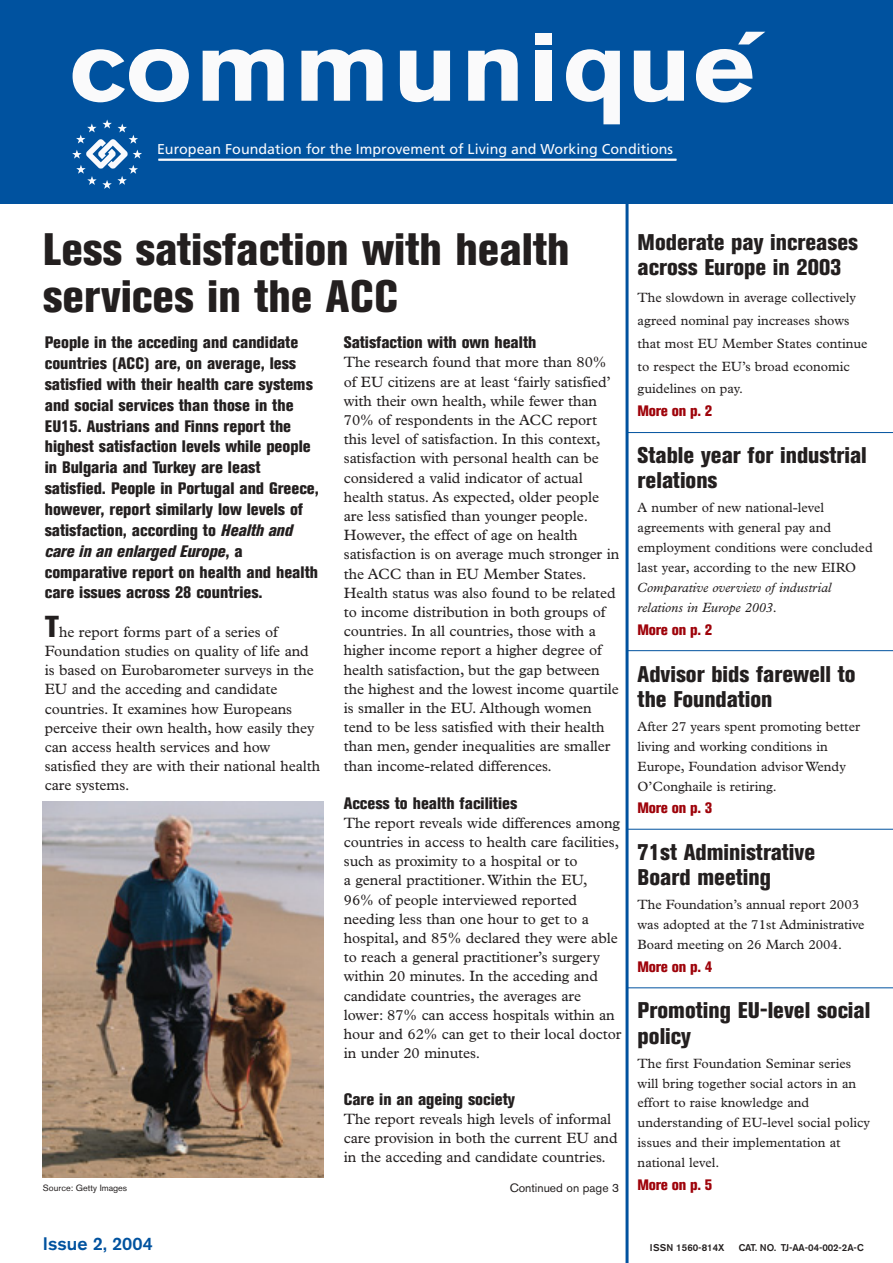
<style>
.page{position:relative;width:893px;height:1263px;background:#fff}
.page>*{position:absolute;margin:0;border:0;box-sizing:border-box;transform-origin:0 0}
.t1{font:800 condensed 45px/46.5px "Akzidenz Grotesk BE";color:#231f1f}
.t2{font:800 condensed 22.5px/25.3px "Akzidenz Grotesk BE";color:#231f1f}
.t3{font:500 18px "Akzidenz Grotesk BE";color:#00529f}
.t4{font:800 condensed 16.5px/20.9px "Akzidenz Grotesk BE";color:#231f1f}
.t5{font:15px/19.2px "Plantin";letter-spacing:-.005em;color:#231f1f}
.t6{font:800 condensed 15px "Akzidenz Grotesk BE";letter-spacing:-.02em;color:#9e030a}
.t7{font:14.25px "Frutiger";color:#f9fafd}
.t8{font:13.5px/20px "Plantin";color:#231f1f}
.t9{font:italic 13.5px/20.1px "Plantin";color:#231f1f}
.t10{font:12px "Akzidenz Grotesk BE";color:#231f1f}
.t11{font:500 9.75px "Akzidenz Grotesk BE";color:#231f1f}
.t12{font:9px "Akzidenz Grotesk BE";color:#231f1f}
.s1{font-style:normal}
.s2{font-style:italic}
.s3{font-family:"Akzidenz Grotesk BE";font-weight:800;font-stretch:condensed;font-size:30px}
.s4{font-weight:800;font-stretch:condensed;font-size:15px;color:#9e030a}
</style>
<div class="page">
<hr style="left:625px;top:140px;width:3px;height:1123px;background:#00529f">
<hr style="left:627px;top:432px;width:265px;height:1px;background:#00529f">
<div style="left:0;top:0;width:892px;height:204px;background:#00529f"></div>
<svg style="left:73px;top:49px;width:116px;height:53px"></svg>
<svg style="left:203px;top:49px;width:81px;height:52px"></svg>
<svg style="left:301px;top:49px;width:81px;height:52px"></svg>
<svg style="left:400px;top:51px;width:50px;height:51px"></svg>
<svg style="left:633px;top:51px;width:51px;height:51px"></svg>
<svg style="left:468px;top:49px;width:49px;height:52px"></svg>
<div style="left:536px;top:33px;width:16px;height:11px;background:#fafafb"></div>
<div style="left:536px;top:51px;width:16px;height:50px;background:#fafafb"></div>
<svg style="left:566px;top:49px;width:54px;height:75px"></svg>
<div style="left:582px;top:60px;width:22px;height:31px;background:#00529f;border-radius:50%"></div>
<svg style="left:696px;top:32px;width:69px;height:71px"></svg>
<svg style="left:72px;top:120px;width:70px;height:69px"></svg>
<hr style="left:158px;top:159px;width:518px;height:2px;background:#f9fafd">
<hr style="left:626px;top:650px;width:266px;height:1px;background:#00529f">
<hr style="left:626px;top:829px;width:266px;height:1px;background:#00529f">
<hr style="left:626px;top:987px;width:266px;height:1px;background:#00529f">
<img style="left:43px;top:801px;width:281px;height:377px">
<p class="t7" style="left:157px;top:144px;width:517px">European Foundation for the Improvement of Living and Working Conditions</p>
<h1 class="t1" style="left:43px;top:231px;width:528px">Less satisfaction with health services in the ACC</h1>
<h2 class="t2" style="left:637px;top:232px;width:222px">Moderate pay increases across Europe in 2003</h2>
<p class="t8" style="left:637px;top:288px;width:231px;line-height:22.8px">The slowdown in average collectively agreed nominal pay increases shows that most EU Member States continue to respect the EU’s broad economic guidelines on pay.</p>
<p class="t6" style="left:637px;top:406px;width:76px">More on p. 2</p>
<h2 class="t2" style="left:637px;top:444px;width:231px">Stable year for industrial relations</h2>
<p class="t8" style="left:637px;top:499px;width:236px">A number of new national-level agreements with general pay and employment conditions were concluded last year, according to the new EIRO</p>
<p class="t9" style="left:637px;top:579px;width:195px">Comparative overview of industrial relations in Europe 2003<span class="s1">.</span></p>
<p class="t6" style="left:637px;top:624px;width:76px">More on p. 2</p>
<h2 class="t2" style="left:637px;top:663px;width:219px">Advisor bids farewell to the Foundation</h2>
<p class="t8" style="left:637px;top:718px;width:224px">After 27 years spent promoting better living and working conditions in<br>Europe, Foundation advisor Wendy<br>O’Conghaile is retiring.</p>
<p class="t6" style="left:637px;top:803px;width:76px">More on p. 3</p>
<h2 class="t2" style="left:637px;top:841px;width:179px">71st Administrative<br>Board meeting</h2>
<p class="t8" style="left:637px;top:896px;width:228px">The Foundation’s annual report 2003 was adopted at the 71st Administrative<br>Board meeting on 26 March 2004.</p>
<p class="t6" style="left:637px;top:961px;width:76px">More on p. 4</p>
<h2 class="t2" style="left:637px;top:1000px;width:234px">Promoting EU-level social policy</h2>
<p class="t8" style="left:637px;top:1054px;width:234px">The first Foundation Seminar series will bring together social actors in an effort to raise knowledge and understanding of EU-level social policy issues and their implementation at national level.</p>
<p class="t4" style="left:344px;top:334px;width:194px">Satisfaction with own health</p>
<p class="t5" style="left:344px;top:354px;width:277px">The research found that more than 80% of EU citizens are at least ‘fairly satisfied’ with their own health, while fewer than 70% of respondents in the ACC report this level of satisfaction. In this context, satisfaction with personal health can be considered a valid indicator of actual health status. As expected, older people are less satisfied than younger people.<br>However, the effect of age on health satisfaction is on average much stronger in the ACC than in EU Member States.<br>Health status was also found to be related to income distribution in both groups of countries. In all countries, those with a higher income report a higher degree of health satisfaction, but the gap between the highest and the lowest income quartile is smaller in the EU. Although women tend to be less satisfied with their health than men, gender inequalities are smaller than income-related differences.</p>
<p class="t4" style="left:344px;top:794px;width:175px">Access to health facilities</p>
<p class="t5" style="left:344px;top:814px;width:279px">The report reveals wide differences among countries in access to health care facilities, such as proximity to a hospital or to<br>a general practitioner.Within the EU,<br>96% of people interviewed reported needing less than one hour to get to a hospital, and 85% declared they were able to reach a general practitioner’s surgery within 20 minutes. In the acceding and candidate countries, the averages are lower: 87% can access hospitals within an hour and 62% can get to their local doctor in under 20 minutes.</p>
<p class="t4" style="left:344px;top:1090px;width:173px">Care in an ageing society</p>
<p class="t5" style="left:344px;top:1111px;width:275px">The report reveals high levels of informal care provision in both the current EU and in the acceding and candidate countries.</p>
<p class="t4" style="left:45px;top:334px;width:276px">People in the acceding and candidate countries (ACC) are, on average, less satisfied with their health care systems and social services than those in the EU15. Austrians and Finns report the highest satisfaction levels while people in Bulgaria and Turkey are least satisfied. People in Portugal and Greece, however, report similarly low levels of satisfaction, according to <span class="s2">Health and care in an enlarged Europe</span>, a comparative report on health and health care issues across 28 countries.</p>
<p class="t5" style="left:45px;top:623px;width:277px"><span class="s3">T</span>he report forms part of a series of Foundation studies on quality of life and is based on Eurobarometer surveys in the EU and the acceding and candidate countries. It examines how Europeans perceive their own health, how easily they can access health services and how satisfied they are with their national health care systems.</p>
<p class="t12" style="left:43px;top:1185px;width:86px">Source: Getty Images</p>
<p class="t10" style="left:509px;top:1183px;width:204px">Continued on page 3 <span class="s4">More on p. 5</span></p>
<p class="t3" style="left:43px;top:1237px;width:112px">Issue 2, 2004</p>
<p class="t11" style="left:650px;top:1244px;width:76px">ISSN 1560-814X</p>
<p class="t11" style="left:738px;top:1244px;width:127px">CAT. NO. TJ-AA-04-002-2A-C</p>
</div>
